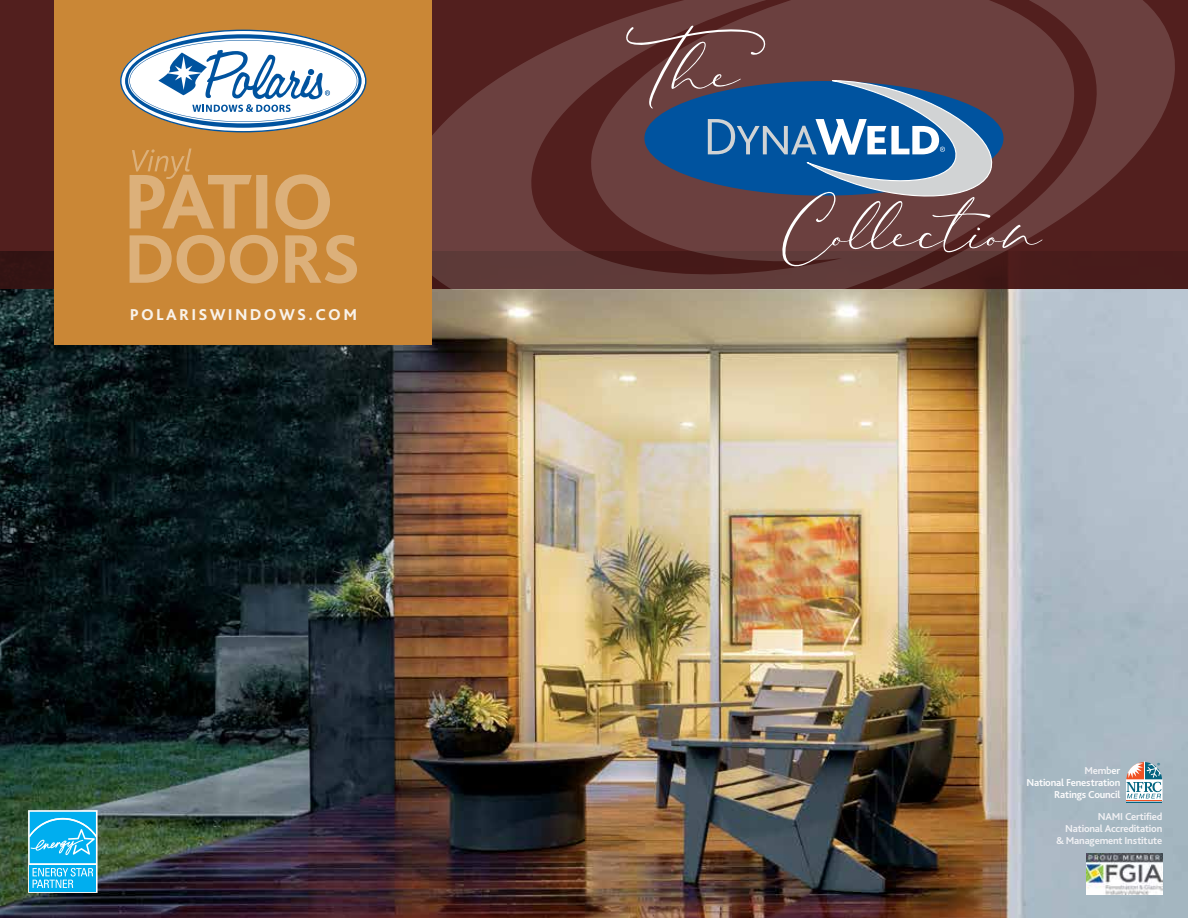
<style>
.page{position:relative;width:1188px;height:918px;background:#fff}
.page>*{position:absolute;margin:0;border:0;box-sizing:border-box;transform-origin:0 0}
.t1{font:800 16.5px "Bliss Pro";letter-spacing:.14em;color:#fff}
.t2{font:700 10.5px/12px "Bliss Pro";letter-spacing:-.02em;color:#f1f1f4;text-align:right}
.t3{font:700 10.5px/12px "Bliss Pro";letter-spacing:-.02em;color:#fbfbfc;text-align:right}
.t4{font:700 7.5px "Myriad";color:#026480}
.t5{font:700 7.5px "Myriad";color:#000}
.s1{color:#f1f1f4}
</style>
<div class="page">
<img style="left:0;top:289px;width:1188px;height:629px">
<div style="left:0;top:0;width:1188px;height:289px;background:#521f1e"></div>
<svg style="left:432px;top:0;width:293px;height:289px"></svg>
<svg style="left:725px;top:0;width:450px;height:289px"></svg>
<svg style="left:623px;top:25px;width:420px;height:242px;background:#5b5365"></svg>
<svg style="left:28px;top:810px;width:70px;height:83px;background:#3abff0"></svg>
<hr style="left:1127px;top:802px;width:35px;height:1px;background:#026480">
<hr style="left:1144px;top:761px;width:1px;height:38px;background:#fff">
<svg style="left:1126px;top:798px;width:36px;height:3px"></svg>
<hr style="left:1127px;top:800px;width:35px;height:1px;background:#f05223">
<svg style="left:1126px;top:762px;width:36px;height:36px"></svg>
<img style="left:1086px;top:854px;width:76px;height:40px">
<div style="left:55px;top:0;width:377px;height:345px;background:#ca8736"></div>
<svg style="left:120px;top:30px;width:246px;height:102px"></svg>
<svg style="left:130px;top:148px;width:200px;height:81px"></svg>
<svg style="left:130px;top:235px;width:227px;height:48px"></svg>
<h1 class="t1" style="left:130px;top:304px;width:229px">POLARISWINDOWS.COM</h1>
<p class="t4" style="left:1157px;top:761px;width:5px">®</p>
<p class="t3" style="left:1027px;top:764px;width:95px"><span class="s1">Memb</span>er<br>National Fenestration<br>Ratings Council</p>
<p class="t2" style="left:1056px;top:810px;width:108px">NAMI Certified<br>National Accreditation &amp; Management Institute</p>
<p class="t5" style="left:1157px;top:829px;width:5px">®</p>
</div>
